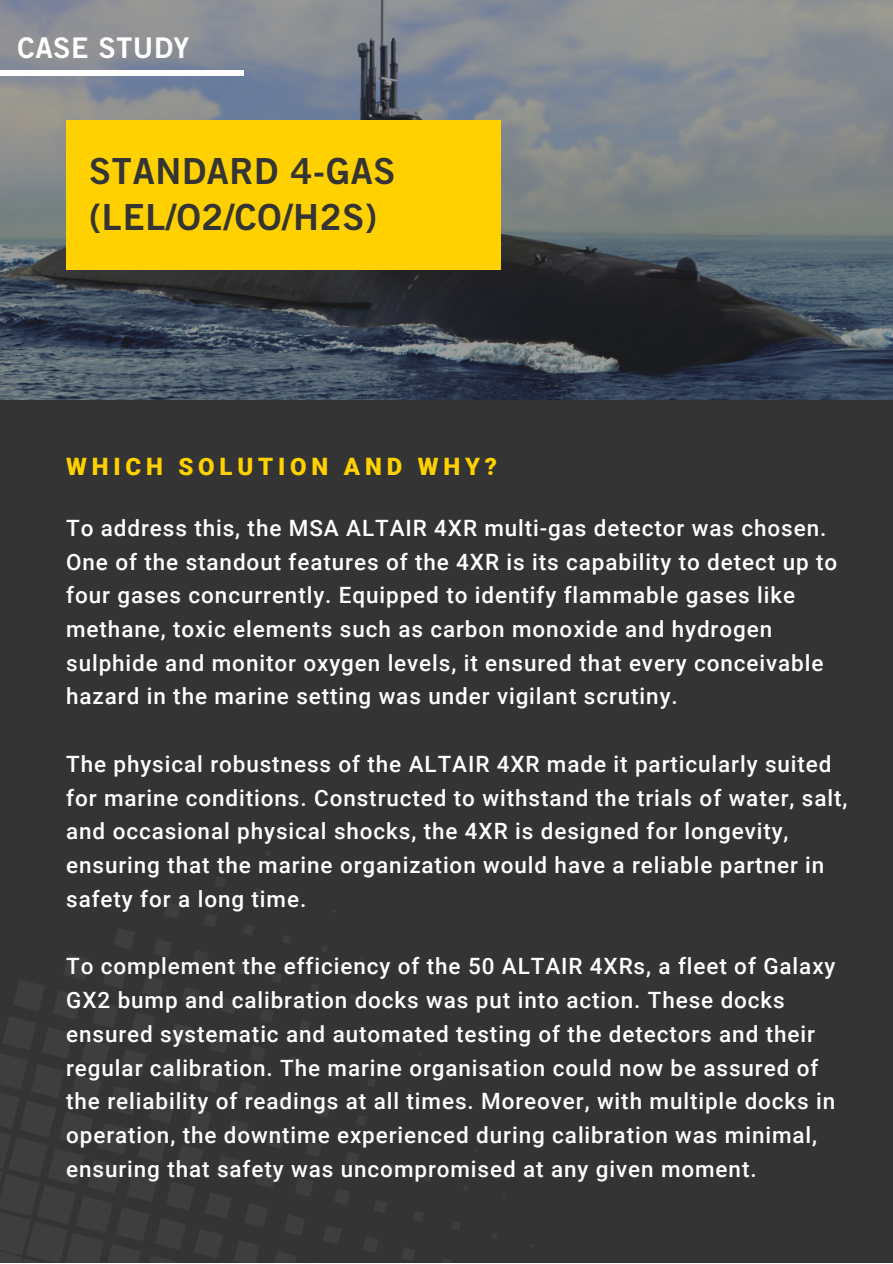
<style>
.page{position:relative;width:893px;height:1264px;background:#fff}
.page>*{position:absolute;margin:0;border:0;box-sizing:border-box;transform-origin:0 0}
.t1{font:36px "Trade Gothic LT Std Bd 2";letter-spacing:.02em;color:#343434}
.t2{font:28.5px "Trade Gothic LT Std Bd 2";letter-spacing:.02em;color:#fff}
.t3{font:900 24px "Roboto";letter-spacing:.2em;color:#ffd100}
.t4{font:500 22.5px/33.8px "Roboto";letter-spacing:.04em;color:#fff}
</style>
<div class="page">
<div style="left:0;top:0;width:892px;height:1262px;background:#343434"></div>
<img style="left:0;top:0;width:892px;height:400px">
<div style="left:66px;top:121px;width:435px;height:149px;background:#ffd100"></div>
<div style="left:0;top:70px;width:244px;height:6px;background:#fff"></div>
<p class="t2" style="left:17px;top:38px;width:173px">CASE STUDY</p>
<p class="t1" style="left:89px;top:158px;width:307px">STANDARD 4-GAS</p>
<p class="t1" style="left:89px;top:204px;width:289px">(LEL/O2/CO/H2S)</p>
<p class="t3" style="left:66px;top:453px;width:432px">WHICH SOLUTION AND WHY?</p>
<p class="t4" style="left:66px;top:511px;width:772px">To address this, the MSA ALTAIR 4XR multi-gas detector was chosen.<br>One of the standout features of the 4XR is its capability to detect up to four gases concurrently. Equipped to identify flammable gases like methane, toxic elements such as carbon monoxide and hydrogen sulphide and monitor oxygen levels, it ensured that every conceivable hazard in the marine setting was under vigilant scrutiny.</p>
<p class="t4" style="left:66px;top:747px;width:782px">The physical robustness of the ALTAIR 4XR made it particularly suited for marine conditions. Constructed to withstand the trials of water, salt, and occasional physical shocks, the 4XR is designed for longevity, ensuring that the marine organization would have a reliable partner in safety for a long time.</p>
<p class="t4" style="left:66px;top:949px;width:770px">To complement the efficiency of the 50 ALTAIR 4XRs, a fleet of Galaxy GX2 bump and calibration docks was put into action. These docks ensured systematic and automated testing of the detectors and their regular calibration. The marine organisation could now be assured of the reliability of readings at all times. Moreover, with multiple docks in operation, the downtime experienced during calibration was minimal, ensuring that safety was uncompromised at any given moment.</p>
</div>
